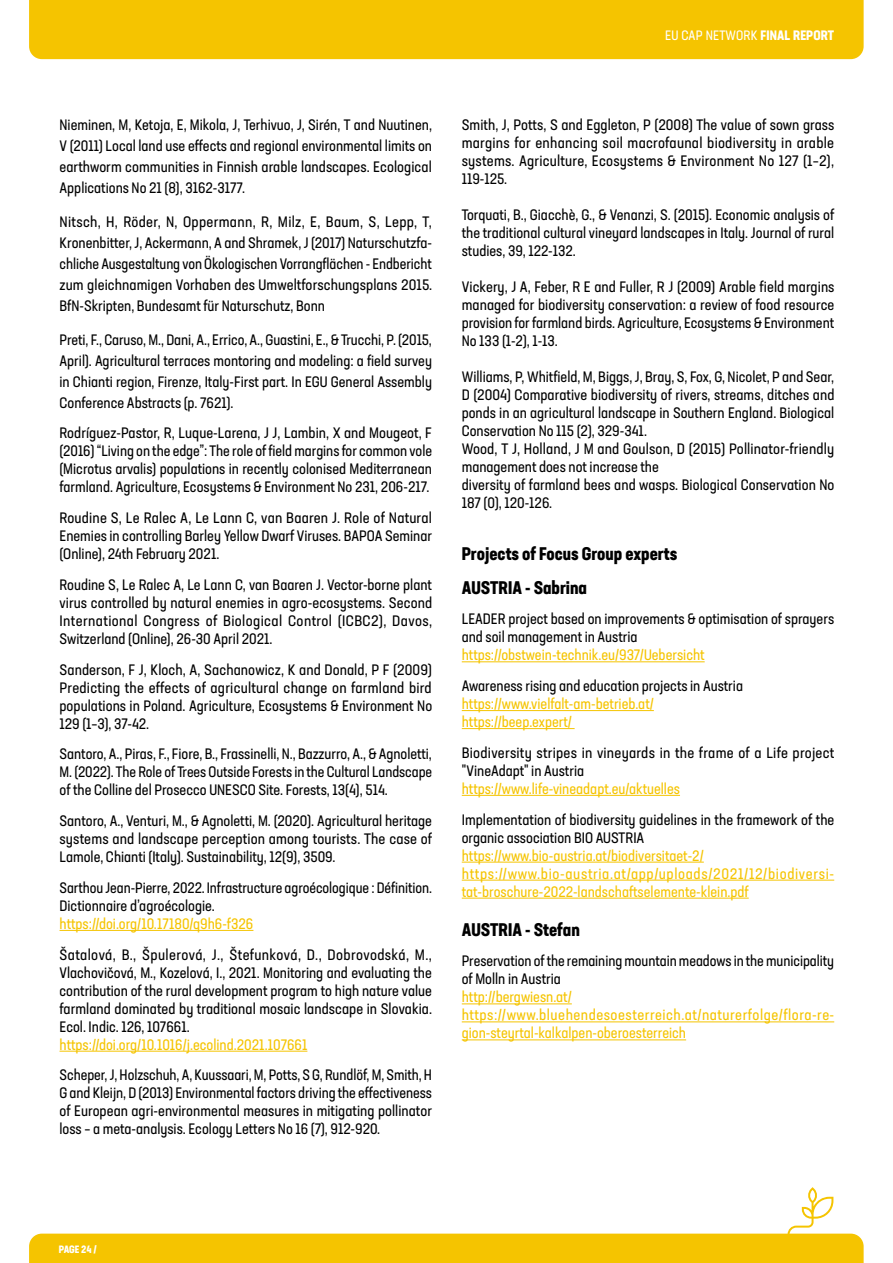
<style>
.page{position:relative;width:893px;height:1263px;background:#fff}
.page>*{position:absolute;margin:0;border:0;box-sizing:border-box;transform-origin:0 0}
.t1{font:700 condensed 18px/33.8px "Neusa Next Std";color:#000}
.t2{font:condensed 15px/18px "Neusa Next Std";color:#000;text-align:justify}
.t3{font:condensed 15px/18px "Neusa Next Std";color:#f5c400}
.t4{font:condensed 13.5px "Neusa Next Std";letter-spacing:.01em;color:#fff}
.t5{font:700 condensed 10.5px "Neusa Next Std";letter-spacing:-.005em;color:#fff}
.s1{font-weight:700}
</style>
<div class="page">
<div style="left:29px;top:0;width:835px;height:59px;background:#f5c400"></div>
<svg style="left:29px;top:1187px;width:835px;height:76px"></svg>
<hr style="left:60px;top:930px;width:193px;height:1px;background:#f5c400">
<hr style="left:60px;top:1051px;width:247px;height:1px;background:#f5c400">
<hr style="left:462px;top:661px;width:243px;height:1px;background:#f5c400">
<hr style="left:462px;top:710px;width:192px;height:1px;background:#f5c400">
<hr style="left:462px;top:728px;width:113px;height:1px;background:#f5c400">
<hr style="left:462px;top:795px;width:218px;height:1px;background:#f5c400">
<hr style="left:462px;top:862px;width:242px;height:1px;background:#f5c400">
<hr style="left:462px;top:880px;width:372px;height:1px;background:#f5c400">
<hr style="left:462px;top:898px;width:287px;height:1px;background:#f5c400">
<hr style="left:462px;top:1003px;width:110px;height:1px;background:#f5c400">
<hr style="left:462px;top:1021px;width:372px;height:1px;background:#f5c400">
<hr style="left:462px;top:1039px;width:224px;height:1px;background:#f5c400">
<p class="t4" style="left:665px;top:27px;width:170px">EU CAP NETWORK <span class="s1">FINAL REPORT</span></p>
<p class="t2" style="left:60px;top:114px;width:374px;line-height:21px">Nieminen, M, Ketoja, E, Mikola, J, Terhivuo, J, Sirén, T and Nuutinen, V (2011) Local land use effects and regional environmental limits on earthworm communities in Finnish arable landscapes. Ecological Applications No 21 (8), 3162-3177.</p>
<p class="t2" style="left:60px;top:211px;width:374px;line-height:21px">Nitsch, H, Röder, N, Oppermann, R, Milz, E, Baum, S, Lepp, T, Kronenbitter, J, Ackermann, A and Shramek, J (2017) Naturschutzfa&shy;chliche Ausgestaltung von Ökologischen Vorrangflächen - Endbericht zum gleichnamigen Vorhaben des Umweltforschungsplans 2015.<br>BfN-Skripten, Bundesamt für Naturschutz, Bonn</p>
<p class="t2" style="left:60px;top:329px;width:374px;line-height:21px">Preti, F., Caruso, M., Dani, A., Errico, A., Guastini, E., &amp; Trucchi, P. (2015, April). Agricultural terraces montoring and modeling: a field survey in Chianti region, Firenze, Italy-First part. In EGU General Assembly Conference Abstracts (p. 7621).</p>
<p class="t2" style="left:60px;top:424px;width:374px">Rodríguez-Pastor, R, Luque-Larena, J J, Lambin, X and Mougeot, F (2016) “Living on the edge”: The role of field margins for common vole (Microtus arvalis) populations in recently colonised Mediterranean farmland. Agriculture, Ecosystems &amp; Environment No 231, 206-217.</p>
<p class="t2" style="left:60px;top:509px;width:374px">Roudine S, Le Ralec A, Le Lann C, van Baaren J. Role of Natural Enemies in controlling Barley Yellow Dwarf Viruses. BAPOA Seminar (Online), 24th February 2021.</p>
<p class="t2" style="left:60px;top:575px;width:374px">Roudine S, Le Ralec A, Le Lann C, van Baaren J. Vector-borne plant virus controlled by natural enemies in agro-ecosystems. Second International Congress of Biological Control (ICBC2), Davos, Switzerland (Online), 26-30 April 2021.</p>
<p class="t2" style="left:60px;top:660px;width:374px">Sanderson, F J, Kloch, A, Sachanowicz, K and Donald, P F (2009)<br>Predicting the effects of agricultural change on farmland bird populations in Poland. Agriculture, Ecosystems &amp; Environment No 129 (1–3), 37-42.</p>
<p class="t2" style="left:60px;top:745px;width:374px">Santoro, A., Piras, F., Fiore, B., Frassinelli, N., Bazzurro, A., &amp; Agnoletti, M. (2022). The Role of Trees Outside Forests in the Cultural Landscape of the Colline del Prosecco UNESCO Site. Forests, 13(4), 514.</p>
<p class="t2" style="left:60px;top:812px;width:374px">Santoro, A., Venturi, M., &amp; Agnoletti, M. (2020). Agricultural heritage systems and landscape perception among tourists. The case of Lamole, Chianti (Italy). Sustainability, 12(9), 3509.</p>
<p class="t2" style="left:60px;top:878px;width:374px">Sarthou Jean-Pierre, 2022. Infrastructure agroécologique : Définition.<br>Dictionnaire d’agroécologie.</p>
<p class="t3" style="left:60px;top:914px;width:195px">https://doi.org/10.17180/q9h6-f326</p>
<p class="t2" style="left:60px;top:945px;width:374px">Šatalová, B., Špulerová, J., Štefunková, D., Dobrovodská, M., Vlachovičová, M., Kozelová, I., 2021. Monitoring and evaluating the contribution of the rural development program to high nature value farmland dominated by traditional mosaic landscape in Slovakia.<br>Ecol. Indic. 126, 107661.</p>
<p class="t3" style="left:60px;top:1035px;width:249px">https://doi.org/10.1016/j.ecolind.2021.107661</p>
<p class="t2" style="left:60px;top:1066px;width:374px">Scheper, J, Holzschuh, A, Kuussaari, M, Potts, S G, Rundlöf, M, Smith, H G and Kleijn, D (2013) Environmental factors driving the effectiveness of European agri-environmental measures in mitigating pollinator loss – a meta-analysis. Ecology Letters No 16 (7), 912-920.</p>
<p class="t2" style="left:462px;top:116px;width:374px">Smith, J, Potts, S and Eggleton, P (2008) The value of sown grass margins for enhancing soil macrofaunal biodiversity in arable systems. Agriculture, Ecosystems &amp; Environment No 127 (1–2), 119-125.</p>
<p class="t2" style="left:462px;top:206px;width:374px">Torquati, B., Giacchè, G., &amp; Venanzi, S. (2015). Economic analysis of the traditional cultural vineyard landscapes in Italy. Journal of rural studies, 39, 122-132.</p>
<p class="t2" style="left:462px;top:278px;width:374px">Vickery, J A, Feber, R E and Fuller, R J (2009) Arable field margins managed for biodiversity conservation: a review of food resource provision for farmland birds. Agriculture, Ecosystems &amp; Environment No 133 (1-2), 1-13.</p>
<p class="t2" style="left:462px;top:368px;width:374px;text-align:left">Williams, P, Whitfield, M, Biggs, J, Bray, S, Fox, G, Nicolet, P and Sear, D (2004) Comparative biodiversity of rivers, streams, ditches and ponds in an agricultural landscape in Southern England. Biological Conservation No 115 (2), 329-341.<br>Wood, T J, Holland, J M and Goulson, D (2015) Pollinator-friendly management does not increase the<br>diversity of farmland bees and wasps. Biological Conservation No 187 (0), 120-126.</p>
<p class="t1" style="left:462px;top:536px;width:217px">Projects of Focus Group experts<br>AUSTRIA - Sabrina</p>
<p class="t2" style="left:462px;top:610px;width:374px">LEADER project based on improvements &amp; optimisation of sprayers and soil management in Austria</p>
<p class="t3" style="left:462px;top:646px;width:244px">https://obstwein-technik.eu/937/Uebersicht</p>
<p class="t2" style="left:462px;top:677px;width:283px">Awareness rising and education projects in Austria</p>
<p class="t3" style="left:462px;top:695px;width:194px">https://www.vielfalt-am-betrieb.at/ https://beep.expert/</p>
<p class="t2" style="left:462px;top:743px;width:374px">Biodiversity stripes in vineyards in the frame of a Life project "VineAdapt" in Austria</p>
<p class="t3" style="left:462px;top:779px;width:220px">https://www.life-vineadapt.eu/aktuelles</p>
<p class="t2" style="left:462px;top:810px;width:374px">Implementation of biodiversity guidelines in the framework of the organic association BIO AUSTRIA</p>
<p class="t3" style="left:462px;top:846px;width:374px">https://www.bio-austria.at/biodiversitaet-2/ https://www.bio-austria.at/app/uploads/2021/12/biodiversi&shy;tat-broschure-2022-landschaftselemente-klein.pdf</p>
<p class="t1" style="left:462px;top:912px;width:120px">AUSTRIA - Stefan</p>
<p class="t2" style="left:462px;top:952px;width:374px">Preservation of the remaining mountain meadows in the municipality of Molln in Austria</p>
<p class="t3" style="left:462px;top:988px;width:374px">http://bergwiesn.at/ https://www.bluehendesoesterreich.at/naturerfolge/flora-re&shy;gion-steyrtal-kalkalpen-oberoesterreich</p>
<p class="t5" style="left:59px;top:1242px;width:40px">PAGE 24 /</p>
</div>
